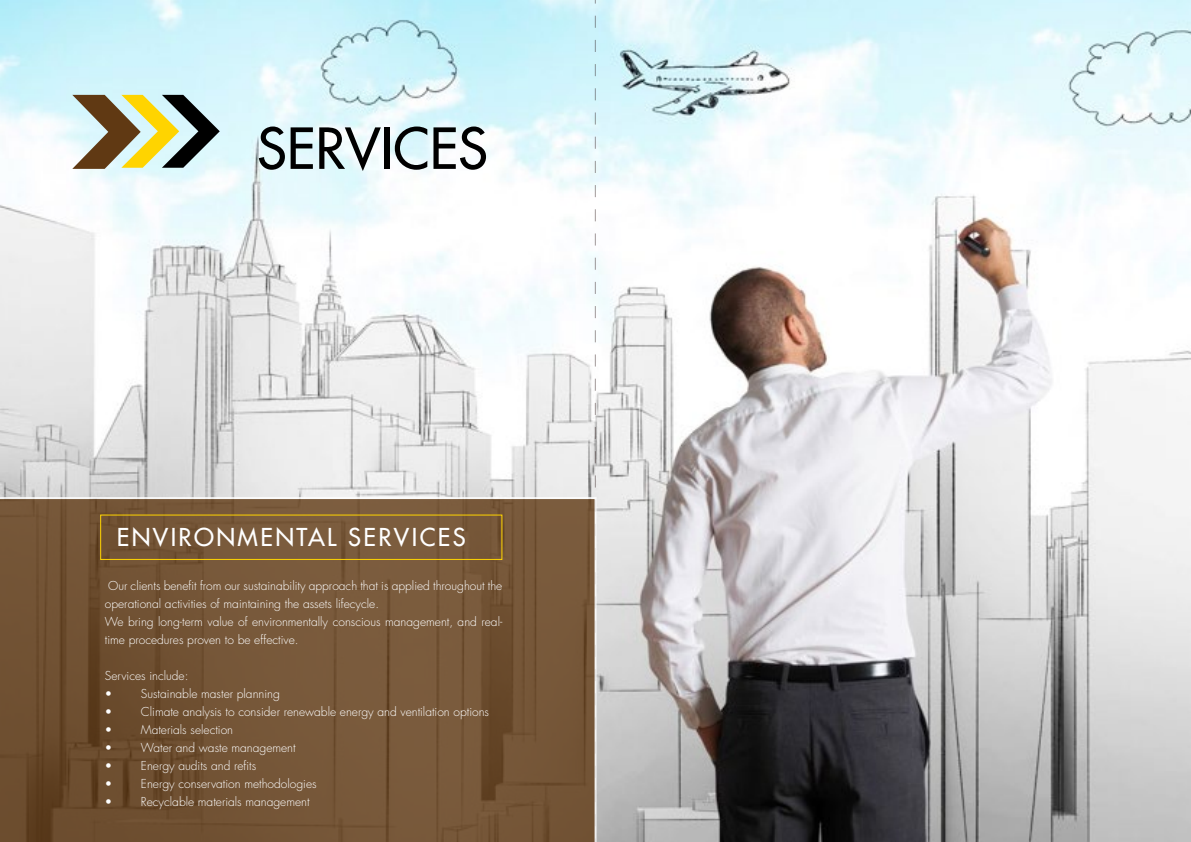
<style>
.page{position:relative;width:1191px;height:842px;background:#fff}
.page>*{position:absolute;margin:0;border:0;box-sizing:border-box;transform-origin:0 0}
.t1{font:500 55px "Futura Std";color:#000}
.t2{font:500 24px "Futura Std";letter-spacing:.1em;color:#fff}
.t3{font:300 12px/18px "Futura Std";color:#fff}
</style>
<div class="page">
<img style="left:0;top:0;width:1191px;height:842px">
<svg style="left:595px;top:0;width:1px;height:497px"></svg>
<svg style="left:0;top:497px;width:596px;height:345px;fill:#755638"></svg>
<div style="left:100px;top:514px;width:402px;height:46px;border:1px solid #ffd400"></div>
<svg style="left:72px;top:95px;width:148px;height:74px"></svg>
<h1 class="t1" style="left:257px;top:114px;width:232px">SERVICES</h1>
<h2 class="t2" style="left:117px;top:522px;width:350px">ENVIRONMENTAL SERVICES</h2>
<p class="t3" style="left:105px;top:577px;width:399px">Our clients benefit from our sustainability approach that is applied throughout the operational activities of maintaining the assets lifecycle.<br>We bring long-term value of environmentally conscious management, and real&shy;time procedures proven to be effective.</p>
<p class="t3" style="left:105px;top:667px;width:85px">Services include:</p>
<p class="t3" style="left:105px;top:685px;width:176px">• Sustainable master planning</p>
<p class="t3" style="left:105px;top:703px;width:386px">• Climate analysis to consider renewable energy and ventilation options</p>
<p class="t3" style="left:105px;top:721px;width:130px">• Materials selection</p>
<p class="t3" style="left:105px;top:739px;width:192px">• Water and waste management</p>
<p class="t3" style="left:105px;top:757px;width:153px">• Energy audits and refits</p>
<p class="t3" style="left:105px;top:775px;width:213px">• Energy conservation methodologies</p>
<p class="t3" style="left:105px;top:793px;width:206px">• Recyclable materials management</p>
</div>
